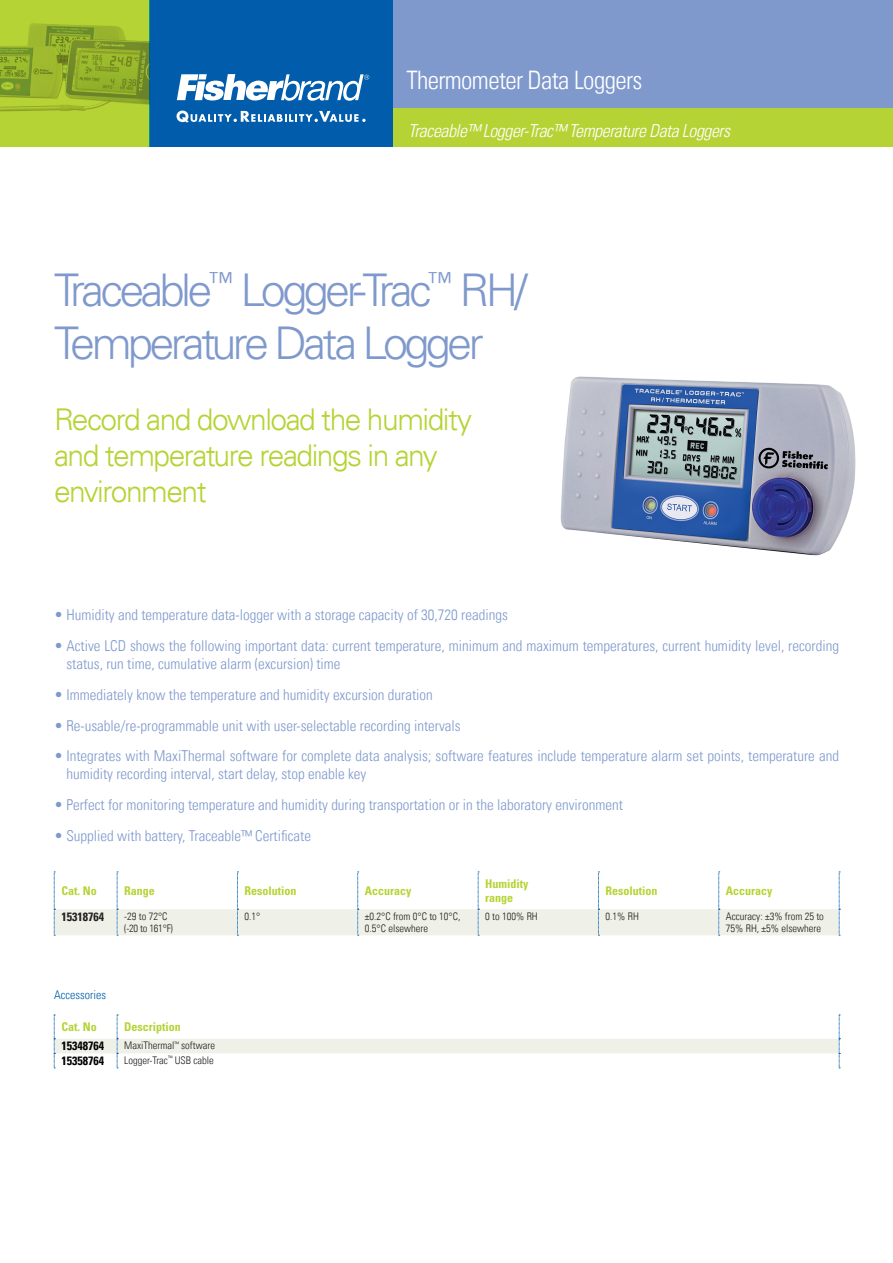
<style>
.page{position:relative;width:893px;height:1263px;background:#fff}
.page>*{position:absolute;margin:0;border:0;box-sizing:border-box;transform-origin:0 0}
.t1{font:300 45px/53.2px "Univers LT Std";letter-spacing:-.08em;color:#7f99cd}
.t2{font:300 30px/36px "Univers LT";letter-spacing:-.05em;color:#b5d334}
.t3{font:300 condensed 25.5px "Univers LT";letter-spacing:-.025em;color:#fff}
.t4{font:italic 300 condensed 18px "Univers LT";letter-spacing:-.025em;color:#fff}
.t5{font:300 condensed 15px/18px "Univers LT";color:#7f99cd}
.t6{font:700 condensed 12px "Univers LT Std";color:#b5d334}
.t7{font:700 condensed 12px "Univers LT";color:#000}
.t8{font:300 condensed 12px "Univers LT";color:#015dab}
.t9{font:700 condensed 12px "Univers LT";color:#231f20}
.Table_row{font:300 condensed 10.5px/12.6px "Univers LT";color:#231f20}
</style>
<div class="page">
<div style="left:393px;top:0;width:500px;height:109px;background:#7f99cd"></div>
<div style="left:393px;top:109px;width:500px;height:38px;background:#b5d334"></div>
<div style="left:150px;top:0;width:243px;height:147px;background:#015dab"></div>
<svg style="left:177px;top:74px;width:192px;height:27px"></svg>
<svg style="left:177px;top:111px;width:189px;height:11px"></svg>
<div style="left:0;top:0;width:150px;height:147px;background:#b5d334"></div>
<img style="left:28px;top:23px;width:95px;height:17px">
<img style="left:0;top:40px;width:59px;height:72px">
<img style="left:59px;top:31px;width:91px;height:81px">
<img style="left:560px;top:376px;width:296px;height:180px">
<svg style="left:54px;top:872px;width:786px;height:64px"></svg>
<svg style="left:54px;top:1015px;width:786px;height:53px"></svg>
<h3 class="t3" style="left:406px;top:65px;width:238px">Thermometer Data Loggers</h3>
<p class="t4" style="left:408px;top:120px;width:324px">Traceable™ Logger-Trac™ Temperature Data Loggers</p>
<p class="t1" style="left:54px;top:264px;width:475px">Traceable<sup>™</sup> Logger-Trac<sup>™</sup> RH/<br>Temperature Data Logger</p>
<p class="t2" style="left:54px;top:402px;width:420px">Record and download the humidity and temperature readings in any environment</p>
<p class="t5" style="left:54px;top:606px;width:455px">• Humidity and temperature data-logger with a storage capacity of 30,720 readings</p>
<p class="t5" style="left:66px;top:637px;width:774px;text-indent:-12px">• Active LCD shows the following important data: current temperature, minimum and maximum temperatures, current humidity level, recording status, run time, cumulative alarm (excursion) time</p>
<p class="t5" style="left:54px;top:686px;width:380px">• Immediately know the temperature and humidity excursion duration</p>
<p class="t5" style="left:54px;top:716px;width:408px">• Re-usable/re-programmable unit with user-selectable recording intervals</p>
<p class="t5" style="left:66px;top:747px;width:774px;text-indent:-12px">• Integrates with MaxiThermal software for complete data analysis; software features include temperature alarm set points, temperature and humidity recording interval, start delay, stop enable key</p>
<p class="t5" style="left:54px;top:796px;width:570px">• Perfect for monitoring temperature and humidity during transportation or in the laboratory environment</p>
<p class="t5" style="left:54px;top:827px;width:259px">• Supplied with battery, Traceable™ Certificate</p>
<p class="t6" style="left:61px;top:883px;width:37px">Cat. No</p>
<p class="t6" style="left:124px;top:883px;width:32px">Range</p>
<p class="t6" style="left:245px;top:883px;width:54px">Resolution</p>
<p class="t6" style="left:365px;top:883px;width:48px">Accuracy</p>
<p class="t6" style="left:485px;top:876px;width:45px">Humidity</p>
<p class="t6" style="left:485px;top:890px;width:29px">range</p>
<p class="t6" style="left:606px;top:883px;width:54px">Resolution</p>
<p class="t6" style="left:726px;top:883px;width:48px">Accuracy</p>
<p class="t9" style="left:61px;top:909px;width:44px">15318764</p>
<p class="Table_row" style="left:124px;top:910px;width:45px">-29 to 72°C</p>
<p class="Table_row" style="left:124px;top:922px;width:50px">(-20 to 161°F)</p>
<p class="t8" style="left:54px;top:988px;width:53px">Accessories</p>
<p class="t6" style="left:61px;top:1019px;width:37px">Cat. No</p>
<p class="t6" style="left:124px;top:1019px;width:58px">Description</p>
<p class="t7" style="left:61px;top:1039px;width:44px">15348764</p>
<p class="Table_row" style="left:124px;top:1039px;width:92px">MaxiThermal<sup>™</sup> software</p>
<p class="t7" style="left:61px;top:1053px;width:44px">15358764</p>
<p class="Table_row" style="left:124px;top:1054px;width:91px">Logger-Trac<sup>™</sup> USB cable</p>
<p class="Table_row" style="left:245px;top:910px;width:17px">0.1°</p>
<p class="Table_row" style="left:365px;top:910px;width:97px">±0.2°C from 0°C to 10°C,<br>0.5°C elsewhere</p>
<p class="Table_row" style="left:485px;top:910px;width:54px">0 to 100% RH</p>
<p class="Table_row" style="left:606px;top:910px;width:35px">0.1% RH</p>
<p class="Table_row" style="left:726px;top:910px;width:99px">Accuracy: ±3% from 25 to<br>75% RH, ±5% elsewhere</p>
</div>
